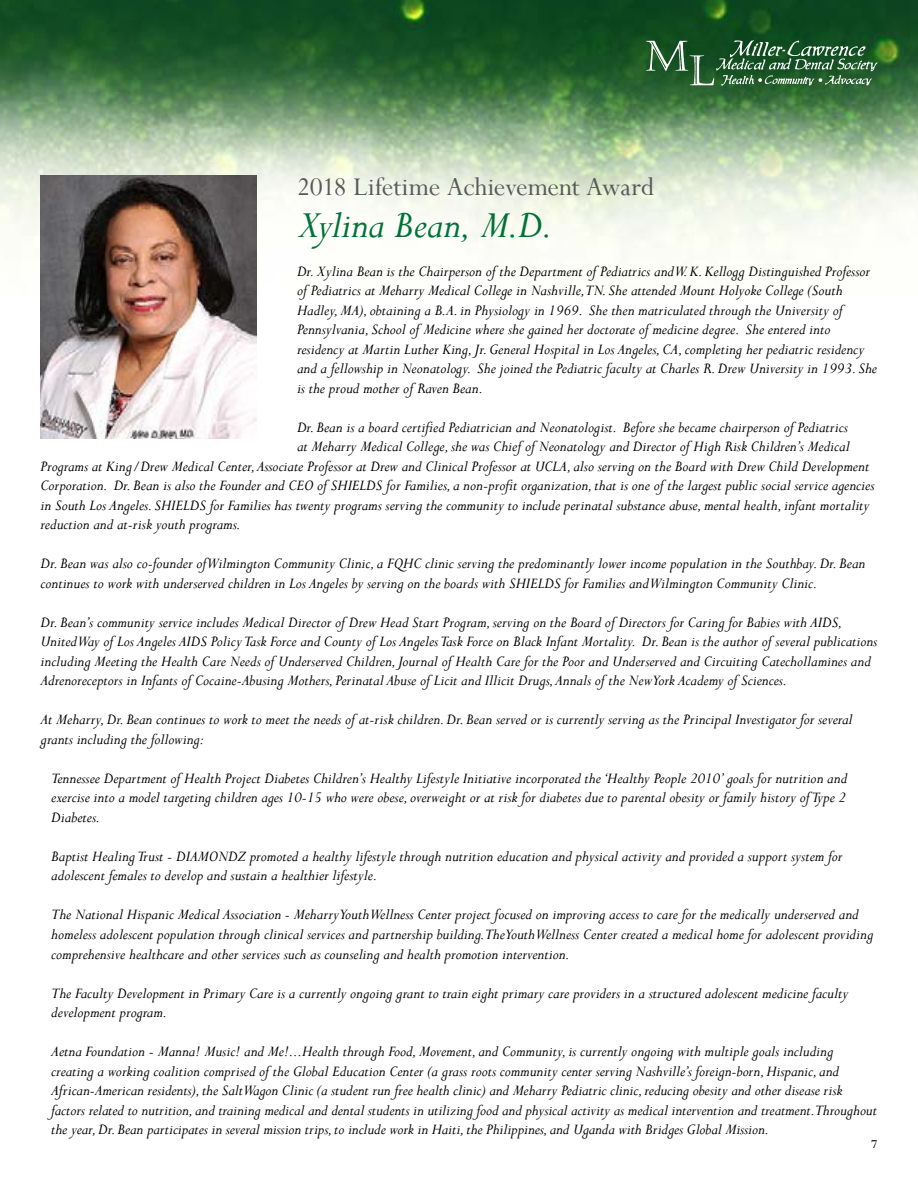
<style>
.page{position:relative;width:918px;height:1188px;background:#fff}
.page>*{position:absolute;margin:0;border:0;box-sizing:border-box;transform-origin:0 0}
.t1{font:italic 42px "Perpetua";letter-spacing:-.005em;color:#007236}
.t2{font:28.5px "Perpetua";letter-spacing:-.01em;color:#58595b}
.t3{font:italic 16.5px/19.5px "Perpetua";color:#000}
.t4{font:13.5px "Perpetua";color:#000}
</style>
<div class="page">
<img style="left:0;top:0;width:918px;height:297px">
<svg style="left:646px;top:40px;width:231px;height:46px;background:#40714a"></svg>
<img style="left:40px;top:176px;width:216px;height:263px">
<h2 class="t2" style="left:297px;top:169px;width:359px">2018 Lifetime Achievement Award</h2>
<h1 class="t1" style="left:297px;top:198px;width:257px">Xylina Bean, M.D.</h1>
<p class="t3" style="left:297px;top:261px;width:582px">Dr. Xylina Bean is the Chairperson of the Department of Pediatrics and W. K. Kellogg Distinguished Professor of Pediatrics at Meharry Medical College in Nashville,TN. She attended Mount Holyoke College (South Hadley, MA), obtaining a B.A. in Physiology in 1969. She then matriculated through the University of Pennsylvania, School of Medicine where she gained her doctorate of medicine degree. She entered into residency at Martin Luther King, Jr. General Hospital in Los Angeles, CA, completing her pediatric residency and a fellowship in Neonatology. She joined the Pediatric faculty at Charles R. Drew University in 1993. She is the proud mother of Raven Bean.</p>
<p class="t3" style="left:297px;top:417px;width:552px">Dr. Bean is a board certified Pediatrician and Neonatologist. Before she became chairperson of Pediatrics</p>
<p class="t3" style="left:297px;top:436px;width:554px">at Meharry Medical College, she was Chief of Neonatology and Director of High Risk Children’s Medical</p>
<p class="t3" style="left:41px;top:456px;width:830px">Programs at King/Drew Medical Center, Associate Professor at Drew and Clinical Professor at UCLA, also serving on the Board with Drew Child Development</p>
<p class="t3" style="left:41px;top:475px;width:836px">Corporation. Dr. Bean is also the Founder and CEO of SHIELDS for Families, a non-profit organization, that is one of the largest public social service agencies</p>
<p class="t3" style="left:41px;top:495px;width:831px">in South Los Angeles. SHIELDS for Families has twenty programs serving the community to include perinatal substance abuse, mental health, infant mortality</p>
<p class="t3" style="left:41px;top:514px;width:202px">reduction and at-risk youth programs.</p>
<p class="t3" style="left:41px;top:553px;width:826px">Dr. Bean was also co-founder of Wilmington Community Clinic, a FQHC clinic serving the predominantly lower income population in the Southbay. Dr. Bean continues to work with underserved children in Los Angeles by serving on the boards with SHIELDS for Families and Wilmington Community Clinic.</p>
<p class="t3" style="left:41px;top:612px;width:838px">Dr. Bean’s community service includes Medical Director of Drew Head Start Program, serving on the Board of Directors for Caring for Babies with AIDS, United Way of Los Angeles AIDS Policy Task Force and County of Los Angeles Task Force on Black Infant Mortality. Dr. Bean is the author of several publications including Meeting the Health Care Needs of Underserved Children, Journal of Health Care for the Poor and Underserved and Circuiting Catechollamines and Adrenoreceptors in Infants of Cocaine-Abusing Mothers, Perinatal Abuse of Licit and Illicit Drugs, Annals of the New York Academy of Sciences.</p>
<p class="t3" style="left:41px;top:709px;width:814px">At Meharry, Dr. Bean continues to work to meet the needs of at-risk children. Dr. Bean served or is currently serving as the Principal Investigator for several grants including the following:</p>
<p class="t3" style="left:51px;top:768px;width:797px;text-align:justify">Tennessee Department of Health Project Diabetes Children’s Healthy Lifestyle Initiative incorporated the ‘Healthy People 2010’ goals for nutrition and exercise into a model targeting children ages 10-15 who were obese, overweight or at risk for diabetes due to parental obesity or family history of Type 2<br>Diabetes.</p>
<p class="t3" style="left:51px;top:846px;width:793px">Baptist Healing Trust - DIAMONDZ promoted a healthy lifestyle through nutrition education and physical activity and provided a support system for adolescent females to develop and sustain a healthier lifestyle.</p>
<p class="t3" style="left:51px;top:904px;width:824px">The National Hispanic Medical Association - Meharry Youth Wellness Center project focused on improving access to care for the medically underserved and homeless adolescent population through clinical services and partnership building.The Youth Wellness Center created a medical home for adolescent providing comprehensive healthcare and other services such as counseling and health promotion intervention.</p>
<p class="t3" style="left:51px;top:983px;width:799px">The Faculty Development in Primary Care is a currently ongoing grant to train eight primary care providers in a structured adolescent medicine faculty development program.</p>
<p class="t3" style="left:51px;top:1041px;width:827px">Aetna Foundation - Manna! Music! and Me!...Health through Food, Movement, and Community, is currently ongoing with multiple goals including creating a working coalition comprised of the Global Education Center (a grass roots community center serving Nashville’s foreign-born, Hispanic, and African-American residents), the Salt Wagon Clinic (a student run free health clinic) and Meharry Pediatric clinic, reducing obesity and other disease risk factors related to nutrition, and training medical and dental students in utilizing food and physical activity as medical intervention and treatment.Throughout the year, Dr. Bean participates in several mission trips, to include work in Haiti, the Philippines, and Uganda with Bridges Global Mission.</p>
<p class="t4" style="left:871px;top:1135px;width:8px">7</p>
</div>
